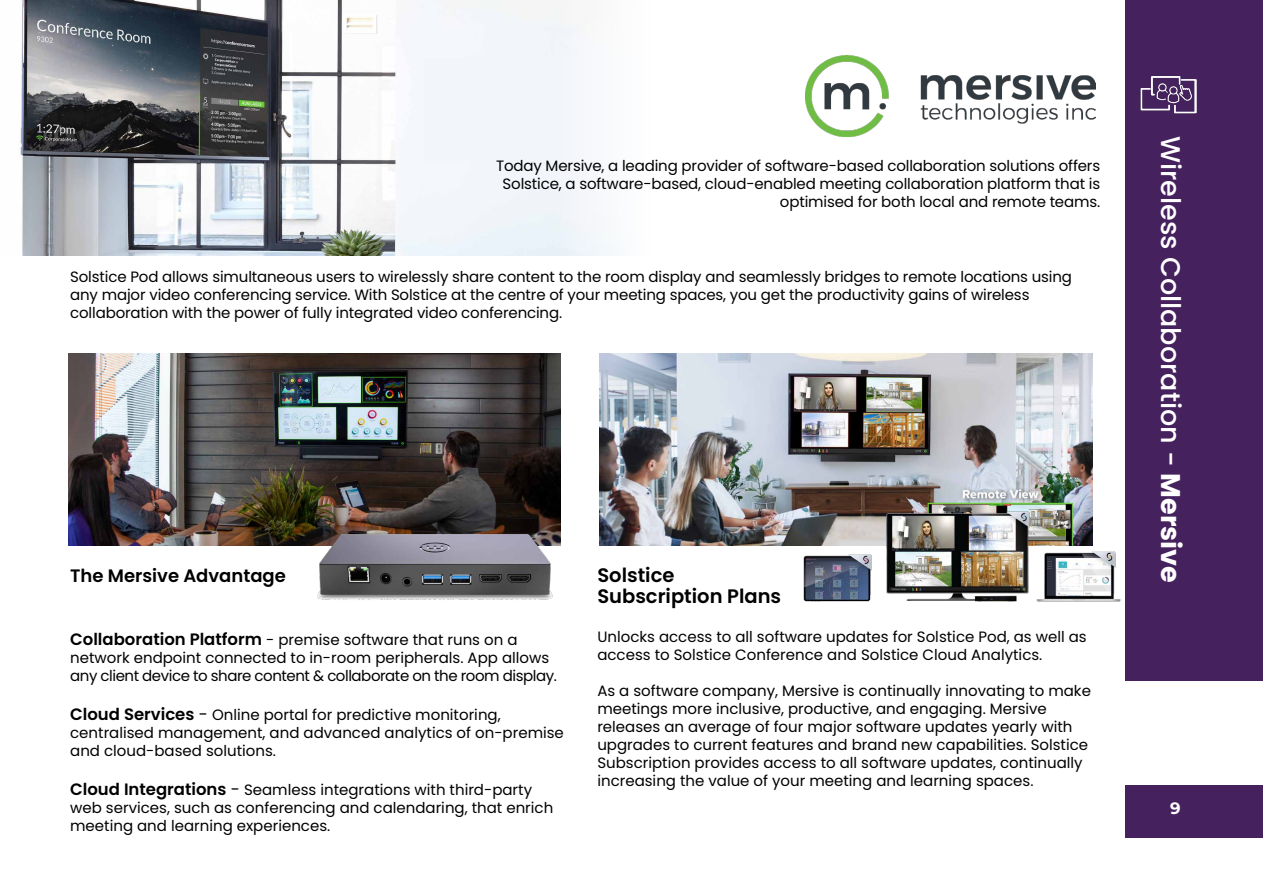
<style>
.page{position:relative;width:1263px;height:893px;background:#fff}
.page>*{position:absolute;margin:0;border:0;box-sizing:border-box;transform-origin:0 0}
.t1{font:500 27px "Poppins";color:#fff}
.t2{font:600 19.5px/21px "Poppins";color:#000101}
.t3{font:600 18px "Poppins";color:#000101}
.t4{font:700 16.5px "Montserrat";color:#fff}
.t5{font:15px/18px "Poppins";color:#000}
.t6{font:15px/18px "Poppins";letter-spacing:-.01em;color:#000101}
.s1{color:#000}
.s2{font-weight:600;font-size:16.5px;color:#000101}
.s3{font-size:16.5px;color:#000101}
.s4{font-weight:700}
</style>
<div class="page">
<img style="left:20px;top:0;width:592px;height:255px">
<img style="left:806px;top:55px;width:289px;height:81px">
<img style="left:68px;top:354px;width:492px;height:192px">
<img style="left:600px;top:354px;width:493px;height:192px">
<div style="left:1126px;top:0;width:137px;height:680px;background:#45215d"></div>
<img style="left:1141px;top:76px;width:56px;height:38px">
<div style="left:1126px;top:785px;width:137px;height:53px;background:#45215d"></div>
<img style="left:797px;top:500px;width:329px;height:108px">
<img style="left:306px;top:519px;width:255px;height:81px">
<p class="t6" style="left:496px;top:157px;width:606px;text-align:right"><span class="s1">Today Mersive, a leading provider of software-based collaboration solutions offers<br>Solstice,</span> a software-based, cloud-enabled meeting collaboration platform that is optimised for both local and remote teams.</p>
<p class="t6" style="left:70px;top:268px;width:1003px">Solstice Pod allows simultaneous users to wirelessly share content to the room display and seamlessly bridges to remote locations using any major video conferencing service. With Solstice at the centre of your meeting spaces, you get the productivity gains of wireless collaboration with the power of fully integrated video conferencing.</p>
<p class="t3" style="left:70px;top:565px;width:217px">The Mersive Advantage</p>
<p class="t5" style="left:70px;top:631px;width:488px"><span class="s2">Collaboration Platform</span> - premise software that runs on a network endpoint connected to in-room peripherals. App allows any client device to share content &amp; collaborate on the room display.</p>
<p class="t5" style="left:70px;top:706px;width:495px"><span class="s2">Cloud Services</span> <span class="s3">-</span> Online portal for predictive monitoring, centralised management, and advanced analytics of on-premise and cloud-based solutions.</p>
<p class="t5" style="left:70px;top:781px;width:485px"><span class="s2">Cloud Integrations</span> <span class="s3">-</span> Seamless integrations with third-party web services, such as conferencing and calendaring, that enrich meeting and learning experiences.</p>
<h2 class="t2" style="left:597px;top:565px;width:185px">Solstice<br>Subscription Plans</h2>
<p class="t6" style="left:597px;top:628px;width:491px">Unlocks access to all software updates for Solstice Pod, as well as access to Solstice Conference and Solstice Cloud Analytics.</p>
<p class="t5" style="left:597px;top:682px;width:495px">As a software company, Mersive is continually innovating to make meetings more inclusive, productive, and engaging. Mersive releases an average of four major software updates yearly with upgrades to current features and brand new capabilities. Solstice Subscription provides access to all software updates, continually increasing the value of your meeting and learning spaces.</p>
<h1 class="t1" style="left:1186px;top:136px;width:448px;rotate:90deg">Wireless Collaboration - <span class="s4">Mersive</span></h1>
<p class="t4" style="left:1170px;top:796px;width:12px">9</p>
</div>
